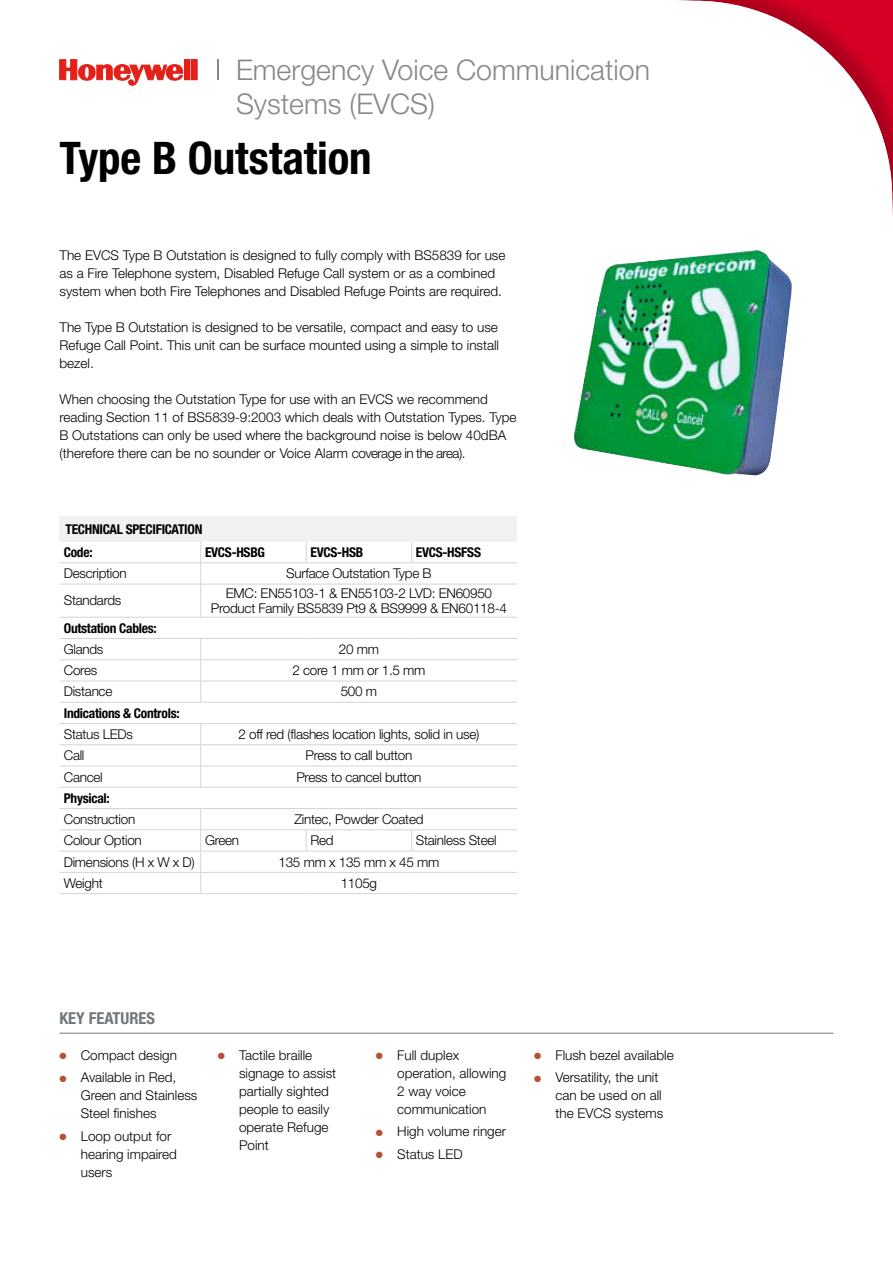
<style>
.page{position:relative;width:893px;height:1263px;background:#fff}
.page>*{position:absolute;margin:0;border:0;box-sizing:border-box;transform-origin:0 0}
.t1{font:700 condensed 45px "Helvetica Neue LT Std";letter-spacing:-.005em;color:#000}
.t2{font:300 28.5px/34.2px "Helvetica Neue LT Std";color:#87888a}
.t3{font:700 condensed 16.5px "Helvetica Neue LT Std";color:#70787d}
.t4{font:300 13.5px/18px "Helvetica Neue LT Std";color:#000}
.t5{font:300 13.5px/15px "Helvetica Neue LT Std";letter-spacing:-.02em;color:#000;text-align:center}
.t6{font:700 condensed 13.5px/23.4px "Helvetica Neue LT Std";letter-spacing:-.02em;color:#000}
.s1{color:#b85033}
</style>
<div class="page">
<hr style="left:59px;top:1033px;width:774px;height:1px;background:#70787d">
<div style="left:60px;top:516px;width:457px;height:25px;background:#f1f1f2"></div>
<svg style="left:201px;top:541px;width:316px;height:352px"></svg>
<svg style="left:306px;top:541px;width:1px;height:21px"></svg>
<svg style="left:411px;top:541px;width:1px;height:21px"></svg>
<hr style="left:60px;top:562px;width:141px;height:1px;background:#d3d4d5">
<hr style="left:201px;top:562px;width:105px;height:1px;background:#d3d4d5">
<svg style="left:200px;top:541px;width:1px;height:43px"></svg>
<hr style="left:306px;top:562px;width:106px;height:1px;background:#d3d4d5">
<hr style="left:412px;top:562px;width:105px;height:1px;background:#d3d4d5">
<hr style="left:60px;top:584px;width:141px;height:1px;background:#d3d4d5">
<hr style="left:201px;top:584px;width:105px;height:1px;background:#d3d4d5">
<hr style="left:200px;top:584px;width:1px;height:33px;background:#d3d4d5">
<hr style="left:306px;top:584px;width:106px;height:1px;background:#d3d4d5">
<hr style="left:412px;top:584px;width:105px;height:1px;background:#d3d4d5">
<hr style="left:60px;top:617px;width:141px;height:1px;background:#d3d4d5">
<hr style="left:201px;top:617px;width:105px;height:1px;background:#d3d4d5">
<hr style="left:306px;top:617px;width:106px;height:1px;background:#d3d4d5">
<hr style="left:412px;top:617px;width:105px;height:1px;background:#d3d4d5">
<hr style="left:60px;top:638px;width:141px;height:1px;background:#d3d4d5">
<hr style="left:201px;top:638px;width:105px;height:1px;background:#d3d4d5">
<hr style="left:306px;top:638px;width:106px;height:1px;background:#d3d4d5">
<hr style="left:412px;top:638px;width:105px;height:1px;background:#d3d4d5">
<hr style="left:60px;top:659px;width:141px;height:1px;background:#d3d4d5">
<hr style="left:201px;top:659px;width:105px;height:1px;background:#d3d4d5">
<hr style="left:306px;top:659px;width:106px;height:1px;background:#d3d4d5">
<hr style="left:412px;top:659px;width:105px;height:1px;background:#d3d4d5">
<hr style="left:60px;top:681px;width:141px;height:1px;background:#d3d4d5">
<hr style="left:201px;top:681px;width:105px;height:1px;background:#d3d4d5">
<svg style="left:200px;top:639px;width:1px;height:63px"></svg>
<hr style="left:306px;top:681px;width:106px;height:1px;background:#d3d4d5">
<hr style="left:412px;top:681px;width:105px;height:1px;background:#d3d4d5">
<hr style="left:60px;top:702px;width:141px;height:1px;background:#d3d4d5">
<hr style="left:201px;top:702px;width:105px;height:1px;background:#d3d4d5">
<hr style="left:306px;top:702px;width:106px;height:1px;background:#d3d4d5">
<hr style="left:412px;top:702px;width:105px;height:1px;background:#d3d4d5">
<hr style="left:60px;top:723px;width:141px;height:1px;background:#d3d4d5">
<hr style="left:201px;top:723px;width:105px;height:1px;background:#d3d4d5">
<hr style="left:306px;top:723px;width:106px;height:1px;background:#d3d4d5">
<hr style="left:412px;top:723px;width:105px;height:1px;background:#d3d4d5">
<hr style="left:60px;top:744px;width:141px;height:1px;background:#d3d4d5">
<hr style="left:201px;top:744px;width:105px;height:1px;background:#d3d4d5">
<hr style="left:306px;top:744px;width:106px;height:1px;background:#d3d4d5">
<hr style="left:412px;top:744px;width:105px;height:1px;background:#d3d4d5">
<hr style="left:60px;top:766px;width:141px;height:1px;background:#d3d4d5">
<hr style="left:201px;top:766px;width:105px;height:1px;background:#d3d4d5">
<svg style="left:200px;top:724px;width:1px;height:63px"></svg>
<hr style="left:306px;top:766px;width:106px;height:1px;background:#d3d4d5">
<hr style="left:412px;top:766px;width:105px;height:1px;background:#d3d4d5">
<hr style="left:60px;top:787px;width:141px;height:1px;background:#d3d4d5">
<hr style="left:201px;top:787px;width:105px;height:1px;background:#d3d4d5">
<hr style="left:306px;top:787px;width:106px;height:1px;background:#d3d4d5">
<hr style="left:412px;top:787px;width:105px;height:1px;background:#d3d4d5">
<hr style="left:60px;top:808px;width:141px;height:1px;background:#d3d4d5">
<hr style="left:201px;top:808px;width:105px;height:1px;background:#d3d4d5">
<hr style="left:306px;top:808px;width:106px;height:1px;background:#d3d4d5">
<hr style="left:412px;top:808px;width:105px;height:1px;background:#d3d4d5">
<hr style="left:60px;top:829px;width:141px;height:1px;background:#d3d4d5">
<hr style="left:201px;top:829px;width:105px;height:1px;background:#d3d4d5">
<hr style="left:306px;top:829px;width:106px;height:1px;background:#d3d4d5">
<svg style="left:306px;top:830px;width:1px;height:21px"></svg>
<hr style="left:412px;top:829px;width:105px;height:1px;background:#d3d4d5">
<svg style="left:411px;top:830px;width:1px;height:21px"></svg>
<hr style="left:60px;top:851px;width:141px;height:1px;background:#d3d4d5">
<hr style="left:201px;top:851px;width:105px;height:1px;background:#d3d4d5">
<hr style="left:306px;top:851px;width:106px;height:1px;background:#d3d4d5">
<hr style="left:412px;top:851px;width:105px;height:1px;background:#d3d4d5">
<hr style="left:60px;top:872px;width:141px;height:1px;background:#d3d4d5">
<hr style="left:201px;top:872px;width:105px;height:1px;background:#d3d4d5">
<svg style="left:200px;top:809px;width:1px;height:84px"></svg>
<hr style="left:306px;top:872px;width:106px;height:1px;background:#d3d4d5">
<hr style="left:412px;top:872px;width:105px;height:1px;background:#d3d4d5">
<hr style="left:60px;top:893px;width:141px;height:1px;background:#d3d4d5">
<hr style="left:201px;top:893px;width:105px;height:1px;background:#d3d4d5">
<hr style="left:306px;top:893px;width:106px;height:1px;background:#d3d4d5">
<hr style="left:412px;top:893px;width:105px;height:1px;background:#d3d4d5">
<img style="left:574px;top:250px;width:218px;height:225px">
<svg style="left:59px;top:59px;width:124px;height:26px"></svg>
<div style="left:184px;top:60px;width:6px;height:20px;background:#e32119"></div>
<div style="left:192px;top:60px;width:5px;height:20px;background:#e32119"></div>
<hr style="left:217px;top:60px;width:2px;height:20px;background:#87888a">
<h2 class="t2" style="left:236px;top:52px;width:415px">Emergency Voice Communication<br>Systems (EVCS)</h2>
<h1 class="t1" style="left:60px;top:131px;width:314px">Type B Outstation</h1>
<p class="t4" style="left:60px;top:246px;width:447px">The EVCS Type B Outstation is designed to fully comply with BS5839 for use as a Fire Telephone system, Disabled Refuge Call system or as a combined system when both Fire Telephones and Disabled Refuge Points are required.</p>
<p class="t4" style="left:60px;top:318px;width:441px;text-align:justify">The Type B Outstation is designed to be versatile, compact and easy to use Refuge Call Point. This unit can be surface mounted using a simple to install bezel.</p>
<p class="t4" style="left:60px;top:390px;width:458px">When choosing the Outstation Type for use with an EVCS we recommend reading Section 11 of BS5839-9:2003 which deals with Outstation Types. Type B Outstations can only be used where the background noise is below 40dBA (therefore there can be no sounder or Voice Alarm coverage in the area).</p>
<p class="t6" style="left:64px;top:517px;width:140px">TECHNICAL SPECIFICATION<br>Code:</p>
<p class="t6" style="left:205px;top:540px;width:62px">EVCS-HSBG</p>
<p class="t6" style="left:310px;top:540px;width:54px">EVCS-HSB</p>
<p class="t6" style="left:416px;top:540px;width:67px">EVCS-HSFSS</p>
<p class="t5" style="left:64px;top:566px;width:64px">Description</p>
<p class="t5" style="left:286px;top:566px;width:147px">Surface Outstation Type B</p>
<p class="t5" style="left:64px;top:593px;width:59px">Standards</p>
<p class="t5" style="left:211px;top:585px;width:298px">EMC: EN55103-1 &amp; EN55103-2 LVD: EN60950<br>Product Family BS5839 Pt9 &amp; BS9999 &amp; EN60118-4</p>
<p class="t6" style="left:64px;top:616px;width:95px">Outstation Cables:</p>
<p class="t4" style="left:64px;top:640px;width:41px">Glands</p>
<p class="t4" style="left:339px;top:640px;width:42px">20 mm</p>
<p class="t4" style="left:64px;top:661px;width:35px">Cores</p>
<p class="t5" style="left:292px;top:663px;width:135px">2 core 1 mm or 1.5 mm</p>
<p class="t5" style="left:64px;top:684px;width:50px">Distance</p>
<p class="t4" style="left:341px;top:682px;width:38px">500 m</p>
<p class="t6" style="left:64px;top:701px;width:117px">Indications &amp; Controls:</p>
<p class="t5" style="left:64px;top:726px;width:71px">Status LEDs</p>
<p class="t5" style="left:238px;top:726px;width:242px">2 off red (flashes location lights, solid in use)</p>
<p class="t4" style="left:64px;top:746px;width:22px">Call</p>
<p class="t5" style="left:305px;top:748px;width:108px">Press to call button</p>
<p class="t4" style="left:64px;top:767px;width:40px">Cancel</p>
<p class="t5" style="left:296px;top:769px;width:127px">Press to cancel button</p>
<p class="t6" style="left:64px;top:786px;width:48px">Physical:</p>
<p class="t5" style="left:64px;top:811px;width:73px">Construction</p>
<p class="t5" style="left:294px;top:811px;width:131px">Zintec, Powder Coated</p>
<p class="t5" style="left:64px;top:833px;width:80px">Colour Option</p>
<p class="t4" style="left:205px;top:831px;width:36px">Green</p>
<p class="t4" style="left:310px;top:831px;width:25px">Red</p>
<p class="t5" style="left:416px;top:833px;width:82px">Stainless Steel</p>
<p class="t5" style="left:64px;top:854px;width:133px">Dimensions (H x W x D)</p>
<p class="t5" style="left:278px;top:854px;width:162px">135 mm x 135 mm x 45 mm</p>
<p class="t4" style="left:64px;top:874px;width:40px">Weight</p>
<p class="t4" style="left:341px;top:874px;width:38px">1105g</p>
<p class="t3" style="left:59px;top:1008px;width:97px">KEY FEATURES</p>
<p class="t4" style="left:60px;top:1046px;width:119px"><span class="s1">●</span> Compact design</p>
<p class="t4" style="left:81px;top:1068px;width:118px;text-indent:-21px"><span class="s1">●</span> Available in Red,<br>Green and Stainless<br>Steel finishes</p>
<p class="t4" style="left:81px;top:1126px;width:98px;text-indent:-21px"><span class="s1">●</span> Loop output for hearing impaired users</p>
<p class="t4" style="left:239px;top:1046px;width:99px;text-indent:-21px"><span class="s1">●</span> Tactile braille signage to assist partially sighted people to easily operate Refuge<br>Point</p>
<p class="t4" style="left:397px;top:1046px;width:111px;text-indent:-21px"><span class="s1">●</span> Full duplex operation, allowing<br>2 way voice communication</p>
<p class="t4" style="left:376px;top:1122px;width:132px"><span class="s1">●</span> High volume ringer</p>
<p class="t4" style="left:376px;top:1144px;width:88px"><span class="s1">●</span> Status LED</p>
<p class="t4" style="left:534px;top:1046px;width:141px"><span class="s1">●</span> Flush bezel available</p>
<p class="t4" style="left:555px;top:1068px;width:109px;text-indent:-21px"><span class="s1">●</span> Versatility, the unit can be used on all the EVCS systems</p>
</div>
